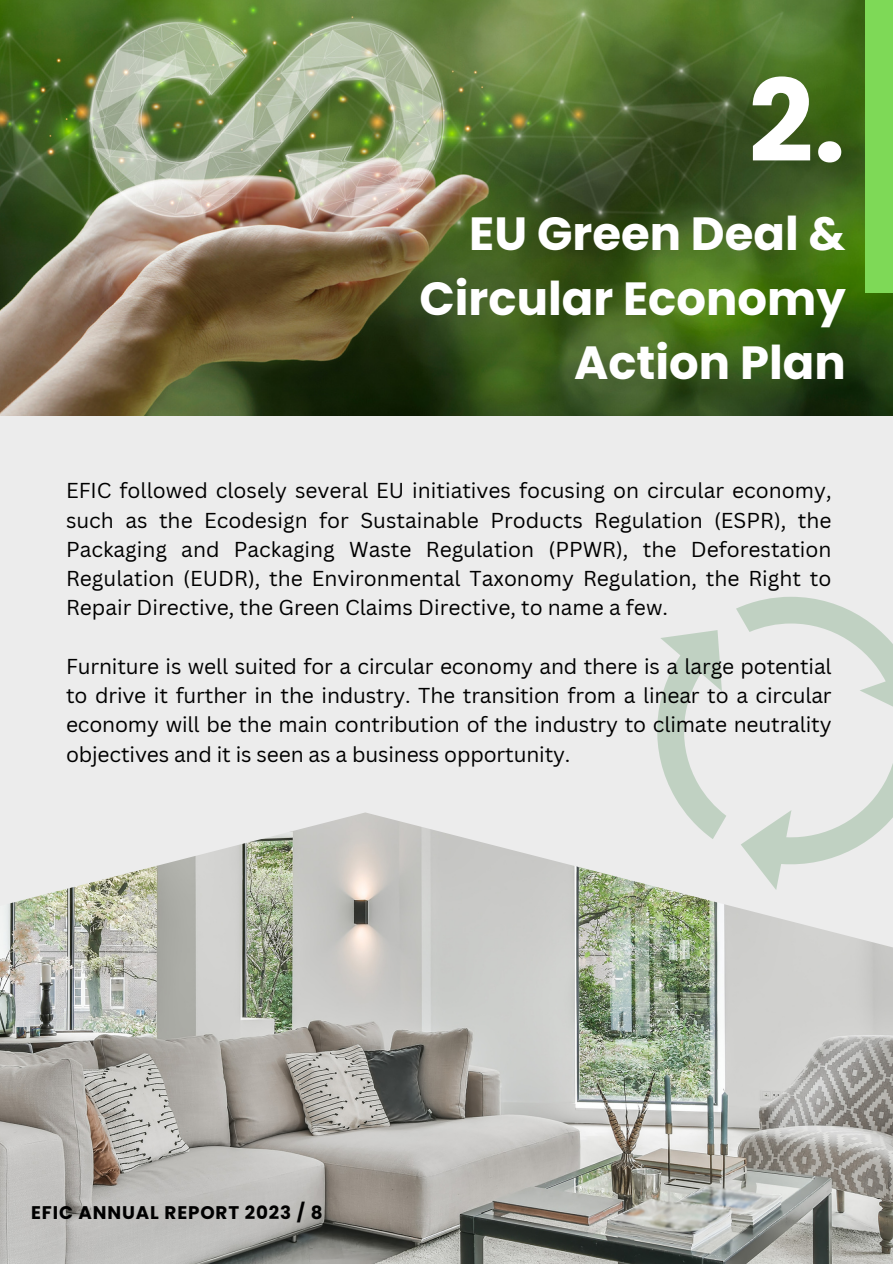
<style>
.page{position:relative;width:893px;height:1264px;background:#fff}
.page>*{position:absolute;margin:0;border:0;box-sizing:border-box;transform-origin:0 0}
.t1{font:700 114px "Poppins";color:#fff}
.t2{font:700 46.5px/64.2px "Poppins";color:#fff;text-align:right}
.t3{font:21px/29.2px "Canva Sans";letter-spacing:-.005em;color:#000;text-align:justify}
.t4{font:700 18.3px "Poppins";letter-spacing:.045em;color:#000}
</style>
<div class="page">
<div style="left:0;top:0;width:892px;height:1263px;background:#ececec"></div>
<img style="left:0;top:0;width:892px;height:415px">
<svg style="left:657px;top:597px;width:235px;height:215px"></svg>
<div style="left:865px;top:0;width:27px;height:292px;background:#7ed957"></div>
<img style="left:0;top:812px;width:892px;height:451px">
<h1 class="t1" style="left:748px;top:42px;width:99px">2.</h1>
<h2 class="t2" style="left:419px;top:202px;width:428px">EU Green Deal &amp;<br>Circular Economy<br>Action Plan</h2>
<p class="t3" style="left:66px;top:475px;width:767px">EFIC followed closely several EU initiatives focusing on circular economy, such as the Ecodesign for Sustainable Products Regulation (ESPR), the Packaging and Packaging Waste Regulation (PPWR), the Deforestation Regulation (EUDR), the Environmental Taxonomy Regulation, the Right to Repair Directive, the Green Claims Directive, to name a few.</p>
<p class="t3" style="left:66px;top:651px;width:767px">Furniture is well suited for a circular economy and there is a large potential to drive it further in the industry. The transition from a linear to a circular economy will be the main contribution of the industry to climate neutrality objectives and it is seen as a business opportunity.</p>
<p class="t4" style="left:31px;top:1200px;width:293px">EFIC ANNUAL REPORT 2023 / 8</p>
</div>
